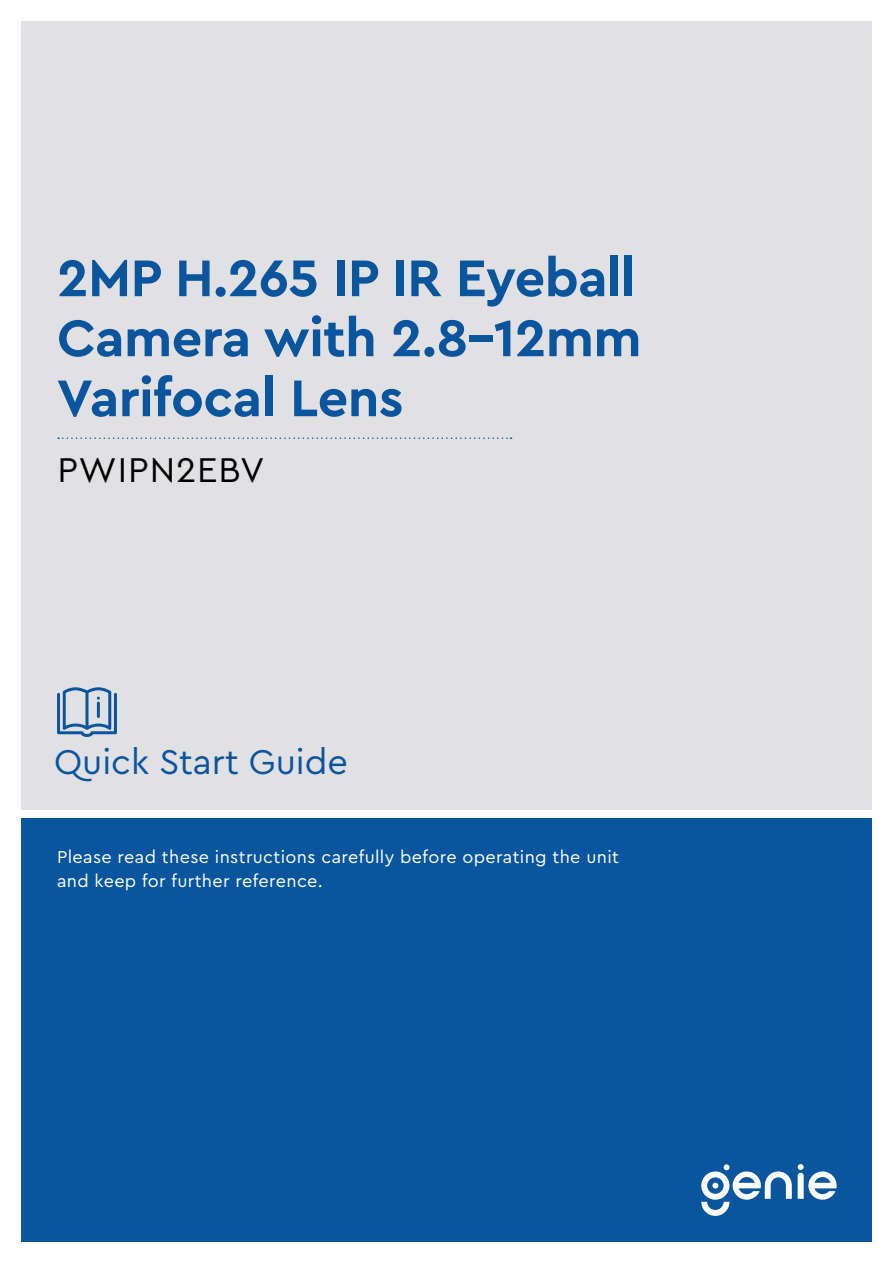
<style>
.page{position:relative;width:893px;height:1263px;background:#fff}
.page>*{position:absolute;margin:0;border:0;box-sizing:border-box;transform-origin:0 0}
.t1{font:700 54px/60px "Cera Pro";letter-spacing:-.01em;color:#09559e;text-align:justify}
.t2{font:36px "Cera Pro";color:#09559e}
.t3{font:36px "Cera Pro";letter-spacing:.025em;color:#000}
.t4{font:18px/24px "Cera Pro";letter-spacing:.02em;color:#fff}
</style>
<div class="page">
<div style="left:22px;top:21px;width:850px;height:789px;background:#e1e1e4"></div>
<div style="left:21px;top:819px;width:851px;height:423px;background:#09559e"></div>
<svg style="left:57px;top:687px;width:60px;height:50px"></svg>
<svg style="left:58px;top:437px;width:454px;height:2px"></svg>
<svg style="left:798px;top:1164px;width:39px;height:36px"></svg>
<svg style="left:701px;top:1164px;width:91px;height:52px"></svg>
<p class="t1" style="left:57px;top:246px;width:586px">2MP H.265 IP IR Eyeball Camera with 2.8-12mm Varifocal Lens</p>
<p class="t3" style="left:57px;top:446px;width:208px">PWIPN2EBV</p>
<h2 class="t2" style="left:54px;top:738px;width:295px">Quick Start Guide</h2>
<p class="t4" style="left:57px;top:844px;width:563px">Please read these instructions carefully before operating the unit and keep for further reference.</p>
</div>
